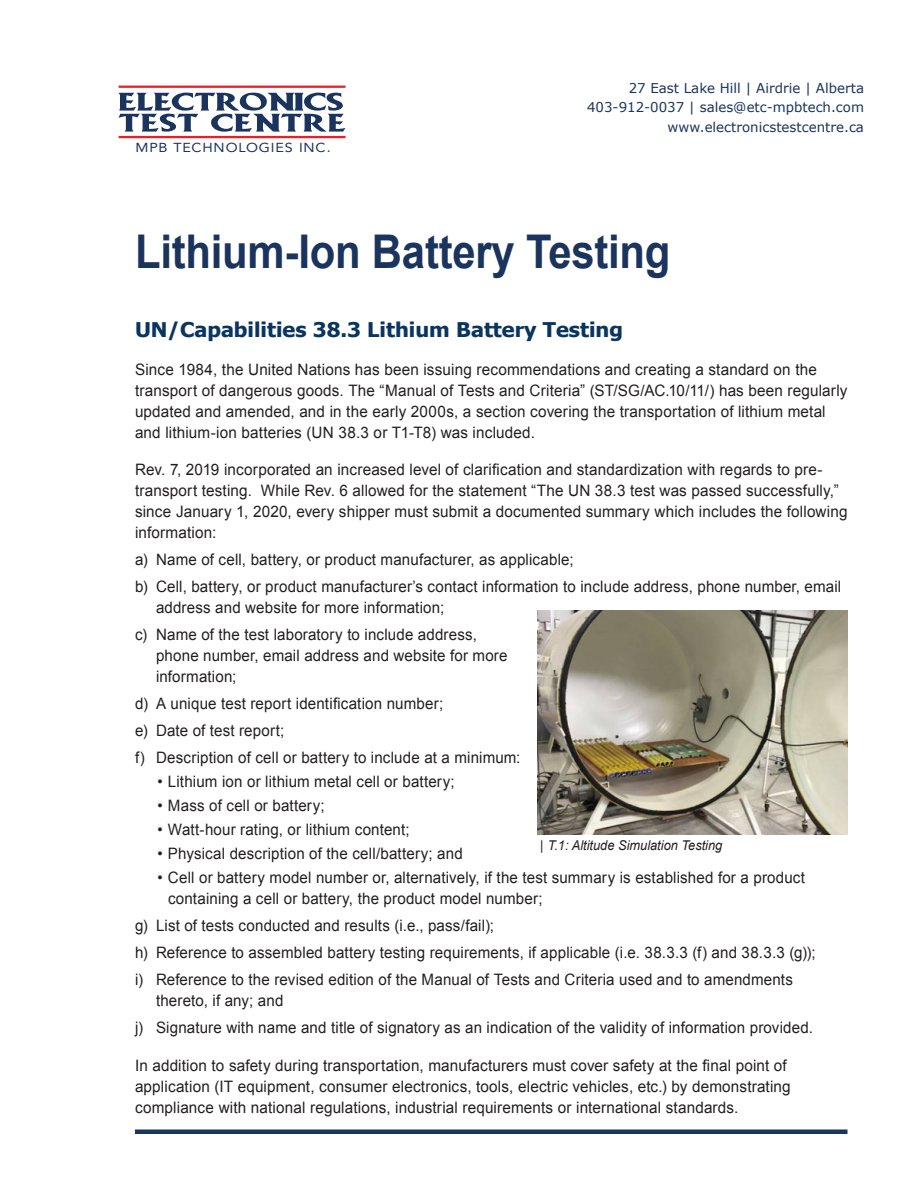
<style>
.page{position:relative;width:918px;height:1188px;background:#fff}
.page>*{position:absolute;margin:0;border:0;box-sizing:border-box;transform-origin:0 0}
.t1{font:700 46.5px "Arial";letter-spacing:-.005em;color:#1a345d;scale:.9 1}
.Blue_SubHead{font:700 20.25px "Tahoma";color:#0a355e;scale:1.07 1}
.basic_body{font:15.75px/21px "Arial";letter-spacing:.01em;color:#231f20}
.alpha_bullets{font:15.75px/21px "Arial";letter-spacing:.01em;color:#231f20;scale:.96 1}
.alpha_sub_bullets{font:15.75px/21px "Arial";letter-spacing:.01em;color:#231f20;scale:.96 1}
.t2{font:13.5px/19.5px "Verdana";color:#1a345d;text-align:right}
._2017_brochure_capti{font:italic 13.5px "Arial";color:#231f20;scale:.95 1}
.t3{font:13.05px "Avenir";letter-spacing:.06em;color:#1a345d;scale:1.1 1}
</style>
<div class="page">
<img style="left:538px;top:610px;width:310px;height:225px">
<svg style="left:118px;top:93px;width:227px;height:39px"></svg>
<hr style="left:119px;top:136px;width:227px;height:2px;background:#ee1d23">
<hr style="left:119px;top:86px;width:227px;height:2px;background:#ee1d23">
<hr style="left:135px;top:1130px;width:713px;height:4px;background:#1a345d">
<p class="t3" style="left:135px;top:137px;width:179px">MPB TECHNOLOGIES INC.</p>
<p class="t2" style="left:587px;top:78px;width:278px">27 East Lake Hill | Airdrie | Alberta<br>403-912-0037 | sales@etc-mpbtech.com</p>
<p class="t2" style="left:667px;top:117px;width:198px">www.electronicstestcentre.ca</p>
<p class="t1" style="left:135px;top:221px;width:597px">Lithium-Ion Battery Testing</p>
<p class="Blue_SubHead" style="left:135px;top:315px;width:458px">UN/Capabilities 38.3 Lithium Battery Testing</p>
<p class="basic_body" style="left:135px;top:359px;width:714px">Since 1984, the United Nations has been issuing recommendations and creating a standard on the transport of dangerous goods. The “Manual of Tests and Criteria” (ST/SG/AC.10/11/) has been regularly updated and amended, and in the early 2000s, a section covering the transportation of lithium metal and lithium-ion batteries (UN 38.3 or T1-T8) was included.</p>
<p class="basic_body" style="left:135px;top:459px;width:714px">Rev. 7, 2019 incorporated an increased level of clarification and standardization with regards to pre&shy;transport testing. While Rev. 6 allowed for the statement “The UN 38.3 test was passed successfully,” since January 1, 2020, every shipper must submit a documented summary which includes the following information:</p>
<p class="alpha_bullets" style="left:135px;top:549px;width:458px">a) Name of cell, battery, or product manufacturer, as applicable;</p>
<p class="alpha_bullets" style="left:156px;top:576px;width:715px;text-indent:-21px">b) Cell, battery, or product manufacturer’s contact information to include address, phone number, email address and website for more information;</p>
<p class="alpha_bullets" style="left:156px;top:624px;width:368px;text-indent:-21px">c) Name of the test laboratory to include address, phone number, email address and website for more information;</p>
<p class="alpha_bullets" style="left:135px;top:693px;width:323px">d) A unique test report identification number;</p>
<p class="alpha_bullets" style="left:135px;top:720px;width:157px">e) Date of test report;</p>
<p class="alpha_bullets" style="left:135px;top:747px;width:403px">f) Description of cell or battery to include at a minimum:</p>
<p class="alpha_sub_bullets" style="left:158px;top:771px;width:311px">• Lithium ion or lithium metal cell or battery;</p>
<p class="alpha_sub_bullets" style="left:158px;top:795px;width:176px">• Mass of cell or battery;</p>
<p class="alpha_sub_bullets" style="left:158px;top:819px;width:264px">• Watt-hour rating, or lithium content;</p>
<p class="alpha_sub_bullets" style="left:158px;top:843px;width:319px">• Physical description of the cell/battery; and</p>
<p class="alpha_sub_bullets" style="left:168px;top:867px;width:665px;text-indent:-10px">• Cell or battery model number or, alternatively, if the test summary is established for a product containing a cell or battery, the product model number;</p>
<p class="alpha_bullets" style="left:135px;top:915px;width:376px">g) List of tests conducted and results (i.e., pass/fail);</p>
<p class="alpha_bullets" style="left:135px;top:942px;width:711px">h) Reference to assembled battery testing requirements, if applicable (i.e. 38.3.3 (f) and 38.3.3 (g));</p>
<p class="alpha_bullets" style="left:156px;top:969px;width:665px;text-indent:-21px">i) Reference to the revised edition of the Manual of Tests and Criteria used and to amendments thereto, if any; and</p>
<p class="alpha_bullets" style="left:135px;top:1017px;width:708px">j) Signature with name and title of signatory as an indication of the validity of information provided.</p>
<p class="basic_body" style="left:135px;top:1055px;width:657px">In addition to safety during transportation, manufacturers must cover safety at the final point of application (IT equipment, consumer electronics, tools, electric vehicles, etc.) by demonstrating compliance with national regulations, industrial requirements or international standards.</p>
<p class="_2017_brochure_capti" style="left:540px;top:836px;width:193px">| T.1: Altitude Simulation Testing</p>
</div>
